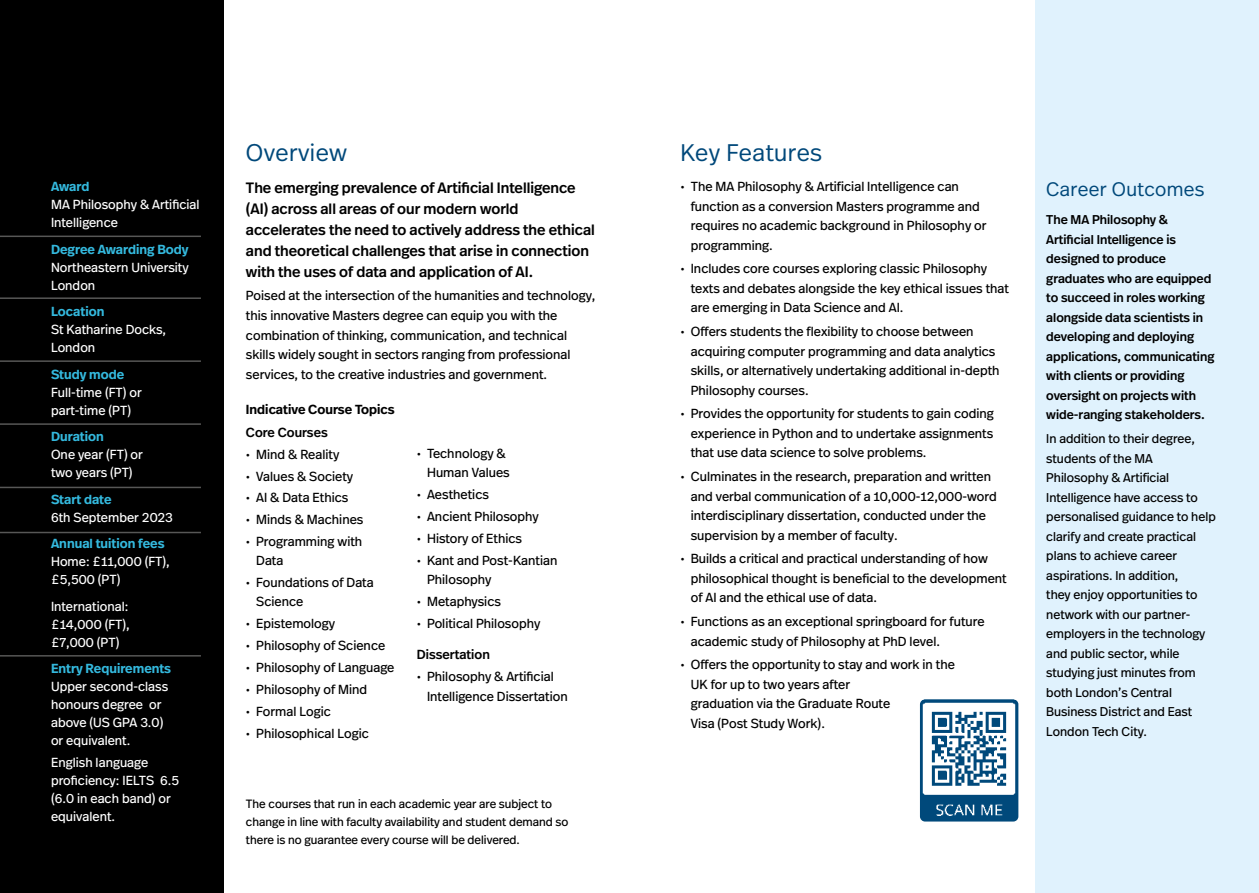
<style>
.page{position:relative;width:1259px;height:893px;background:#fff}
.page>*{position:absolute;margin:0;border:0;box-sizing:border-box;transform-origin:0 0}
.t1{font:300 24px "Real Head Pro";letter-spacing:.02em;color:#00487a}
.t2{font:300 19.5px "Real Head Pro";letter-spacing:.02em;color:#00487a}
.t3{font:500 15px/21px "Real Head Pro";color:#000}
.t4{font:13.2px/19.5px "Real Head Pro";color:#000}
.t5{font:13.2px/18px "Real Head Pro";color:#fff}
.t6{font:600 13.2px "Real Head Pro";color:#34b9de}
.t7{font:500 13.2px "Real Head Pro";color:#000}
.t8{font:600 13.2px "Real Head Pro";color:#000}
.t9{font:12.75px/19.5px "Real Head Pro";color:#000}
.t10{font:500 12.75px/19.5px "Real Head Pro";color:#000}
.t11{font:12px/18px "Real Head Pro";color:#000}
</style>
<div class="page">
<div style="left:1035px;top:0;width:224px;height:893px;background:#e0f2fd"></div>
<div style="left:0;top:0;width:223px;height:893px;background:#000"></div>
<img style="left:920px;top:699px;width:98px;height:122px">
<hr style="left:0;top:236px;width:201px;height:1px;background:#575756">
<hr style="left:0;top:297px;width:201px;height:2px;background:#575756">
<hr style="left:0;top:360px;width:201px;height:2px;background:#575756">
<hr style="left:0;top:423px;width:201px;height:2px;background:#575756">
<hr style="left:0;top:487px;width:201px;height:1px;background:#575756">
<hr style="left:0;top:532px;width:201px;height:1px;background:#575756">
<hr style="left:0;top:655px;width:201px;height:2px;background:#575756">
<p class="t6" style="left:51px;top:177px;width:40px">Award</p>
<p class="t5" style="left:51px;top:195px;width:150px">MA Philosophy &amp; Artificial<br>Intelligence</p>
<p class="t6" style="left:51px;top:240px;width:139px">Degree Awarding Body</p>
<p class="t5" style="left:51px;top:258px;width:139px">Northeastern University<br>London</p>
<p class="t6" style="left:51px;top:302px;width:55px">Location</p>
<p class="t5" style="left:51px;top:320px;width:117px">St Katharine Docks,<br>London</p>
<p class="t6" style="left:51px;top:365px;width:75px">Study mode</p>
<p class="t5" style="left:51px;top:383px;width:92px">Full-time (FT) or part-time (PT)</p>
<p class="t6" style="left:51px;top:427px;width:54px">Duration</p>
<p class="t5" style="left:51px;top:445px;width:93px">One year (FT) or two years (PT)</p>
<p class="t6" style="left:51px;top:490px;width:62px">Start date</p>
<p class="t5" style="left:51px;top:508px;width:123px">6th September 2023</p>
<p class="t6" style="left:51px;top:534px;width:115px">Annual tuition fees</p>
<p class="t5" style="left:51px;top:552px;width:120px">Home: £11,000 (FT), £5,500 (PT)</p>
<p class="t5" style="left:51px;top:597px;width:80px;text-align:justify">International: £14,000 (FT), £7,000 (PT)</p>
<p class="t6" style="left:51px;top:659px;width:122px">Entry Requirements</p>
<p class="t5" style="left:51px;top:677px;width:119px">Upper second-class honours degree or above (US GPA 3.0) or equivalent.</p>
<p class="t5" style="left:51px;top:753px;width:130px">English language proficiency: IELTS 6.5 (6.0 in each band) or equivalent.</p>
<h1 class="t1" style="left:246px;top:136px;width:103px">Overview</h1>
<p class="t3" style="left:246px;top:177px;width:350px">The emerging prevalence of Artificial Intelligence (AI) across all areas of our modern world accelerates the need to actively address the ethical and theoretical challenges that arise in connection with the uses of data and application of AI.</p>
<p class="t4" style="left:246px;top:286px;width:351px">Poised at the intersection of the humanities and technology, this innovative Masters degree can equip you with the combination of thinking, communication, and technical skills widely sought in sectors ranging from professional services, to the creative industries and government.</p>
<p class="t8" style="left:246px;top:399px;width:150px">Indicative Course Topics</p>
<p class="t7" style="left:246px;top:423px;width:83px">Core Courses</p>
<p class="t4" style="left:246px;top:444px;width:95px">• Mind &amp; Reality</p>
<p class="t4" style="left:246px;top:466px;width:109px">• Values &amp; Society</p>
<p class="t4" style="left:246px;top:488px;width:104px">• AI &amp; Data Ethics</p>
<p class="t4" style="left:246px;top:510px;width:119px">• Minds &amp; Machines</p>
<p class="t4" style="left:256px;top:532px;width:107px;line-height:18.8px;text-indent:-10px">• Programming with<br>Data</p>
<p class="t4" style="left:256px;top:573px;width:119px;line-height:18.8px;text-indent:-10px">• Foundations of Data<br>Science</p>
<p class="t4" style="left:246px;top:613px;width:91px">• Epistemology</p>
<p class="t4" style="left:246px;top:635px;width:141px">• Philosophy of Science</p>
<p class="t4" style="left:246px;top:657px;width:150px">• Philosophy of Language</p>
<p class="t4" style="left:246px;top:679px;width:123px">• Philosophy of Mind</p>
<p class="t4" style="left:246px;top:701px;width:86px">• Formal Logic</p>
<p class="t4" style="left:246px;top:723px;width:124px">• Philosophical Logic</p>
<p class="t4" style="left:427px;top:444px;width:84px;line-height:18.8px;text-indent:-10px">• Technology &amp;<br>Human Values</p>
<p class="t4" style="left:417px;top:484px;width:74px">• Aesthetics</p>
<p class="t4" style="left:417px;top:506px;width:123px">• Ancient Philosophy</p>
<p class="t4" style="left:417px;top:528px;width:107px">• History of Ethics</p>
<p class="t4" style="left:427px;top:551px;width:132px;line-height:18.8px;text-indent:-10px">• Kant and Post-Kantian<br>Philosophy</p>
<p class="t4" style="left:417px;top:591px;width:86px">• Metaphysics</p>
<p class="t4" style="left:417px;top:613px;width:125px">• Political Philosophy</p>
<p class="t7" style="left:417px;top:645px;width:75px">Dissertation</p>
<p class="t4" style="left:427px;top:666px;width:142px;text-indent:-10px">• Philosophy &amp; Artificial<br>Intelligence Dissertation</p>
<p class="t11" style="left:246px;top:794px;width:324px">The courses that run in each academic year are subject to change in line with faculty availability and student demand so there is no guarantee every course will be delivered.</p>
<h1 class="t1" style="left:680px;top:136px;width:143px">Key Features</h1>
<p class="t4" style="left:691px;top:176px;width:297px;text-indent:-10px">• The MA Philosophy &amp; Artificial Intelligence can function as a conversion Masters programme and requires no academic background in Philosophy or programming.</p>
<p class="t4" style="left:691px;top:259px;width:320px;text-indent:-10px">• Includes core courses exploring classic Philosophy texts and debates alongside the key ethical issues that are emerging in Data Science and AI.</p>
<p class="t4" style="left:691px;top:321px;width:310px;text-indent:-10px">• Offers students the flexibility to choose between acquiring computer programming and data analytics skills, or alternatively undertaking additional in-depth Philosophy courses.</p>
<p class="t4" style="left:691px;top:404px;width:305px;text-align:justify;text-indent:-10px">• Provides the opportunity for students to gain coding experience in Python and to undertake assignments that use data science to solve problems.</p>
<p class="t4" style="left:691px;top:466px;width:308px;text-indent:-10px">• Culminates in the research, preparation and written and verbal communication of a 10,000-12,000-word interdisciplinary dissertation, conducted under the supervision by a member of faculty.</p>
<p class="t4" style="left:691px;top:549px;width:317px;text-indent:-10px">• Builds a critical and practical understanding of how philosophical thought is beneficial to the development of AI and the ethical use of data.</p>
<p class="t4" style="left:691px;top:611px;width:295px;text-indent:-10px">• Functions as an exceptional springboard for future academic study of Philosophy at PhD level.</p>
<p class="t4" style="left:691px;top:655px;width:266px;text-indent:-10px">• Offers the opportunity to stay and work in the<br>UK for up to two years after<br>graduation via the Graduate Route<br>Visa (Post Study Work).</p>
<h2 class="t2" style="left:1046px;top:176px;width:160px">Career Outcomes</h2>
<p class="t10" style="left:1046px;top:210px;width:170px">The MA Philosophy &amp;<br>Artificial Intelligence is designed to produce graduates who are equipped to succeed in roles working alongside data scientists in developing and deploying applications, communicating with clients or providing oversight on projects with wide-ranging stakeholders.</p>
<p class="t9" style="left:1046px;top:429px;width:171px">In addition to their degree, students of the MA<br>Philosophy &amp; Artificial<br>Intelligence have access to personalised guidance to help clarify and create practical plans to achieve career aspirations. In addition,<br>they enjoy opportunities to network with our partner&shy;employers in the technology and public sector, while studying just minutes from both London’s Central<br>Business District and East<br>London Tech City.</p>
</div>
